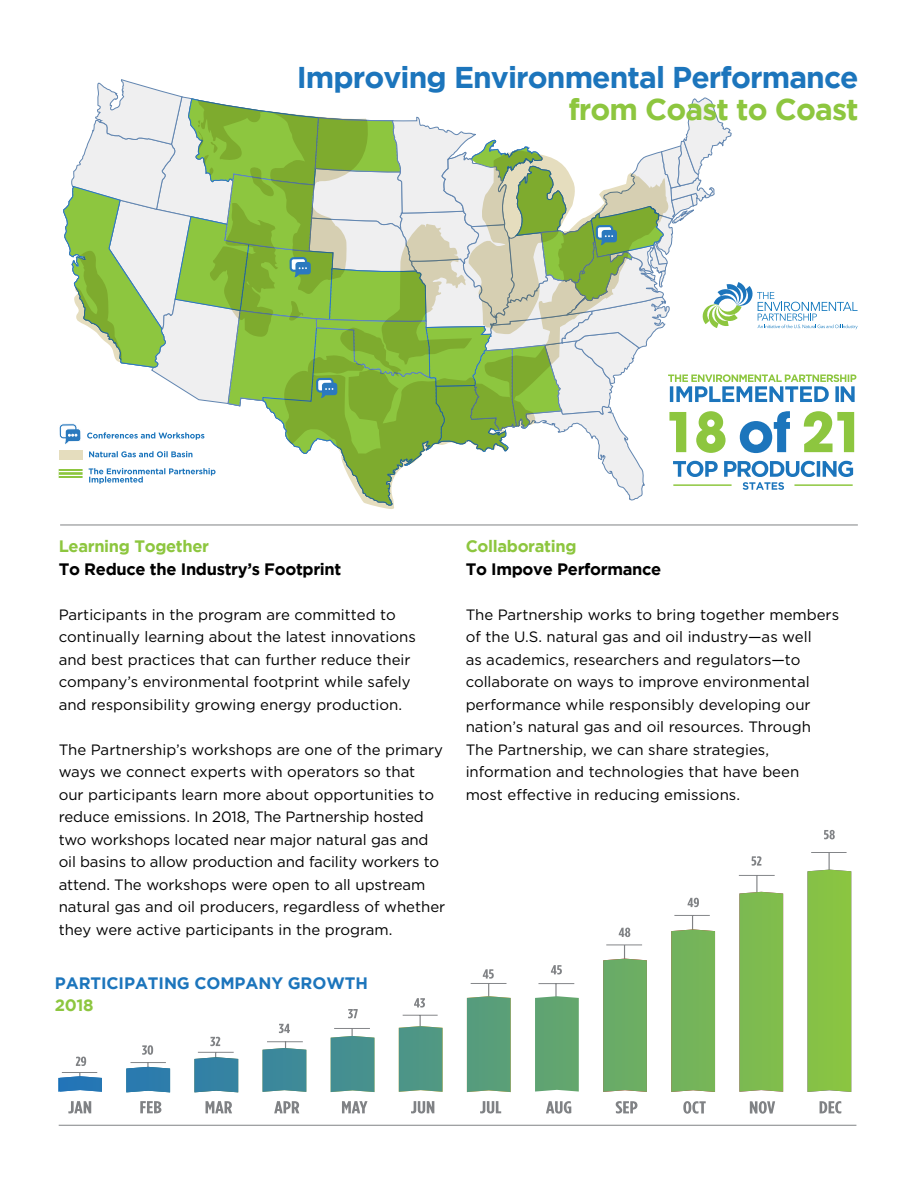
<style>
.page{position:relative;width:918px;height:1188px;background:#fff}
.page>*{position:absolute;margin:0;border:0;box-sizing:border-box;transform-origin:0 0}
.Headers-H1{font:700 30px/31.5px "Gotham";letter-spacing:-.03em;color:#1c75bc;text-align:right}
.Body_text{font:700 16.5px/22.5px "Gotham";letter-spacing:-.02em;color:#000}
.Body_text-2{font:700 16.5px "Gotham";letter-spacing:-.005em;color:#1c75bc}
.Body_text-3{font:700 16.5px "Gotham";color:#8dc63f}
.Body_text-4{font:15px/22.5px "Gotham";color:#000}
.s1{color:#8dc63f}
</style>
<div class="page">
<hr style="left:59px;top:1125px;width:797px;height:1px;background:#808285">
<svg style="left:58px;top:79px;width:800px;height:447px"></svg>
<hr style="left:62px;top:1072px;width:35px;height:1px;background:#808285">
<hr style="left:131px;top:1062px;width:35px;height:1px;background:#808285">
<hr style="left:267px;top:1041px;width:36px;height:1px;background:#808285">
<hr style="left:334px;top:1028px;width:36px;height:1px;background:#808285">
<hr style="left:420px;top:1015px;width:1px;height:31px;background:#808285">
<hr style="left:403px;top:1015px;width:35px;height:1px;background:#808285">
<hr style="left:488px;top:984px;width:1px;height:31px;background:#808285">
<hr style="left:471px;top:983px;width:35px;height:1px;background:#808285">
<hr style="left:538px;top:983px;width:36px;height:1px;background:#808285">
<hr style="left:624px;top:945px;width:1px;height:33px;background:#808285">
<hr style="left:606px;top:944px;width:36px;height:1px;background:#808285">
<hr style="left:692px;top:915px;width:1px;height:34px;background:#808285">
<hr style="left:674px;top:915px;width:36px;height:1px;background:#808285">
<hr style="left:756px;top:876px;width:1px;height:35px;background:#808285">
<hr style="left:739px;top:875px;width:36px;height:1px;background:#808285">
<hr style="left:829px;top:852px;width:1px;height:38px;background:#808285">
<hr style="left:811px;top:852px;width:36px;height:1px;background:#808285">
<svg style="left:58px;top:1073px;width:44px;height:19px"></svg>
<svg style="left:126px;top:1063px;width:44px;height:29px"></svg>
<svg style="left:194px;top:1052px;width:44px;height:40px;background:#5293ae"></svg>
<svg style="left:263px;top:1042px;width:43px;height:50px;background:#5999a7"></svg>
<svg style="left:331px;top:1029px;width:43px;height:63px;background:#5d9d9d"></svg>
<div style="left:399px;top:1026px;width:44px;height:66px;background:#4f9785"></div>
<div style="left:467px;top:996px;width:44px;height:96px;background:#589e7a"></div>
<svg style="left:535px;top:984px;width:44px;height:108px;background:#76b083"></svg>
<div style="left:603px;top:959px;width:44px;height:133px;background:#6bac65"></div>
<div style="left:671px;top:929px;width:44px;height:163px;background:#75b45a"></div>
<div style="left:739px;top:892px;width:44px;height:200px;background:#7fbb4f"></div>
<div style="left:808px;top:870px;width:43px;height:222px;background:#88c344"></div>
<svg style="left:68px;top:1101px;width:23px;height:12px"></svg>
<svg style="left:206px;top:1101px;width:26px;height:12px"></svg>
<svg style="left:274px;top:1101px;width:25px;height:12px"></svg>
<svg style="left:342px;top:1101px;width:26px;height:12px"></svg>
<svg style="left:411px;top:1101px;width:23px;height:12px"></svg>
<svg style="left:480px;top:1101px;width:21px;height:12px"></svg>
<svg style="left:546px;top:1101px;width:25px;height:13px"></svg>
<svg style="left:616px;top:1101px;width:21px;height:13px"></svg>
<svg style="left:683px;top:1101px;width:23px;height:13px"></svg>
<svg style="left:750px;top:1101px;width:25px;height:13px"></svg>
<svg style="left:820px;top:1101px;width:21px;height:13px"></svg>
<svg style="left:140px;top:1101px;width:21px;height:12px"></svg>
<svg style="left:210px;top:1037px;width:10px;height:9px"></svg>
<svg style="left:348px;top:1009px;width:10px;height:9px"></svg>
<svg style="left:279px;top:1024px;width:11px;height:9px"></svg>
<svg style="left:76px;top:1057px;width:10px;height:9px"></svg>
<svg style="left:142px;top:1045px;width:11px;height:10px"></svg>
<svg style="left:414px;top:998px;width:11px;height:10px"></svg>
<svg style="left:483px;top:969px;width:11px;height:10px"></svg>
<svg style="left:551px;top:965px;width:11px;height:9px"></svg>
<svg style="left:619px;top:928px;width:11px;height:9px"></svg>
<svg style="left:688px;top:898px;width:11px;height:9px"></svg>
<svg style="left:752px;top:856px;width:9px;height:10px"></svg>
<svg style="left:824px;top:830px;width:11px;height:9px"></svg>
<p class="Headers-H1" style="left:297px;top:61px;width:563px">Improving Environmental Performance <span class="s1">from Coast to Coast</span></p>
<p class="Body_text" style="left:59px;top:535px;width:284px"><span class="s1">Learning Together<br></span>To Reduce the Industry’s Footprint</p>
<p class="Body_text-4" style="left:59px;top:603px;width:359px">Participants in the program are committed to continually learning about the latest innovations and best practices that can further reduce their company’s environmental footprint while safely and responsibility growing energy production.</p>
<p class="Body_text-4" style="left:59px;top:738px;width:388px">The Partnership’s workshops are one of the primary ways we connect experts with operators so that<br>our participants learn more about opportunities to reduce emissions. In 2018, The Partnership hosted two workshops located near major natural gas and oil basins to allow production and facility workers to attend. The workshops were open to all upstream natural gas and oil producers, regardless of whether they were active participants in the program.</p>
<p class="Body_text-2" style="left:55px;top:973px;width:315px">PARTICIPATING COMPANY GROWTH</p>
<p class="Body_text-3" style="left:55px;top:996px;width:40px">2018</p>
<p class="Body_text" style="left:466px;top:535px;width:197px"><span class="s1">Collaborating<br></span>To Impove Performance</p>
<p class="Body_text-4" style="left:466px;top:603px;width:375px">The Partnership works to bring together members of the U.S. natural gas and oil industry—as well<br>as academics, researchers and regulators—to collaborate on ways to improve environmental performance while responsibly developing our nation’s natural gas and oil resources. Through The Partnership, we can share strategies, information and technologies that have been most effective in reducing emissions.</p>
</div>
